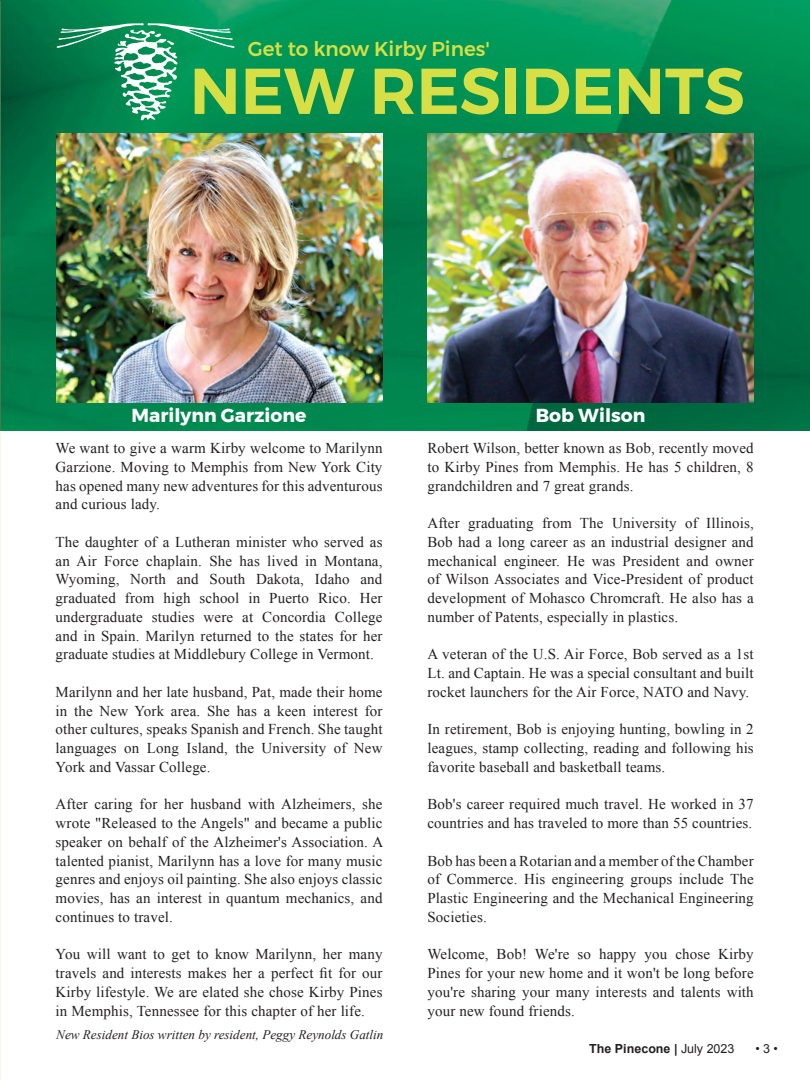
<style>
.page{position:relative;width:810px;height:1080px;background:#fff}
.page>*{position:absolute;margin:0;border:0;box-sizing:border-box;transform-origin:0 0}
.t1{font:600 64.62px "Montserrat";color:#d6e046}
.t2{font:500 20px "Montserrat";color:#d6e046}
.t3{font:700 18.75px "Montserrat";color:#fff}
.t4{font:15px/18.8px "Times New Roman";letter-spacing:.01em;color:#231f20;text-align:justify}
.t5{font:italic 13.12px "Times New Roman";color:#231f20}
.t6{font:700 12.5px "Arial";color:#231f20}
.t7{font:12.5px "Arial";color:#231f20}
.s1{font-style:italic}
.s2{font-weight:400}
</style>
<div class="page">
<img style="left:1px;top:0;width:809px;height:431px">
<img style="left:56px;top:133px;width:326px;height:269px">
<img style="left:428px;top:133px;width:326px;height:269px">
<svg style="left:56px;top:23px;width:179px;height:97px"></svg>
<p class="t2" style="left:248px;top:33px;width:244px">Get to know Kirby Pines'</p>
<p class="t1" style="left:190px;top:40px;width:557px">NEW RESIDENTS</p>
<p class="t3" style="left:132px;top:400px;width:176px">Marilynn Garzione</p>
<p class="t3" style="left:536px;top:400px;width:111px">Bob Wilson</p>
<p class="t4" style="left:56px;top:439px;width:328px">We want to give a warm Kirby welcome to Marilynn Garzione. Moving to Memphis from New York City has opened many new adventures for this adventurous and curious lady.</p>
<p class="t4" style="left:56px;top:532px;width:329px">The daughter of a Lutheran minister who served as an Air Force chaplain. She has lived in Montana, Wyoming, North and South Dakota, Idaho and graduated from high school in Puerto Rico. Her undergraduate studies were at Concordia College and in Spain. Marilyn returned to the states for her graduate studies at Middlebury College in Vermont.</p>
<p class="t4" style="left:56px;top:682px;width:328px">Marilynn and her late husband, Pat, made their home in the New York area. She has a keen interest for other cultures, speaks Spanish and French. She taught languages on Long Island, the University of New York and Vassar College.</p>
<p class="t4" style="left:56px;top:795px;width:329px">After caring for her husband with Alzheimers, she wrote "Released to the Angels" and became a public speaker on behalf of the Alzheimer's Association. A talented pianist, Marilynn has a love for many music genres and enjoys oil painting. She also enjoys classic movies, has an interest in quantum mechanics, and continues to travel.</p>
<p class="t4" style="left:56px;top:945px;width:328px">You will want to get to know Marilynn, her many travels and interests makes her a perfect fit for our Kirby lifestyle. We are elated she chose Kirby Pines in Memphis, Tennessee for this chapter of her life.</p>
<p class="t4" style="left:428px;top:439px;width:328px">Robert Wilson, better known as Bob, recently moved to Kirby Pines from Memphis. He has 5 children, 8 grandchildren and 7 great grands.</p>
<p class="t4" style="left:428px;top:514px;width:328px">After graduating from The University of Illinois, Bob had a long career as an industrial designer and mechanical engineer. He was President and owner of Wilson Associates and Vice-President of product development of Mohasco Chromcraft. He also has a number of Patents, especially in plastics.</p>
<p class="t4" style="left:428px;top:645px;width:328px">A veteran of the U.S. Air Force, Bob served as a 1st Lt. and Captain. He was a special consultant and built rocket launchers for the Air Force, NATO and Navy.</p>
<p class="t4" style="left:428px;top:720px;width:328px">In retirement, Bob is enjoying hunting, bowling in 2 leagues, stamp collecting, reading and following his favorite baseball and basketball teams.</p>
<p class="t4" style="left:428px;top:795px;width:328px">Bob's career required much travel. He worked in 37 countries and has traveled to more than 55 countries.</p>
<p class="t4" style="left:428px;top:851px;width:328px">Bob has been a Rotarian and a member of the Chamber of Commerce. His engineering groups include The Plastic Engineering and the Mechanical Engineering Societies.</p>
<p class="t4" style="left:428px;top:945px;width:328px">Welcome, Bob! We're so happy you chose Kirby Pines for your new home and it won't be long before you're sharing your many interests and talents with your new found friends.</p>
<p class="t5" style="left:56px;top:1026px;width:329px">New Resident Bios written by resident, Peggy Reynolds Gatlin</p>
<p class="t6" style="left:589px;top:1040px;width:147px">The Pinecone <span class="s1">|</span> <span class="s2">July 2023</span></p>
<p class="t7" style="left:755px;top:1040px;width:24px">• 3 •</p>
</div>
